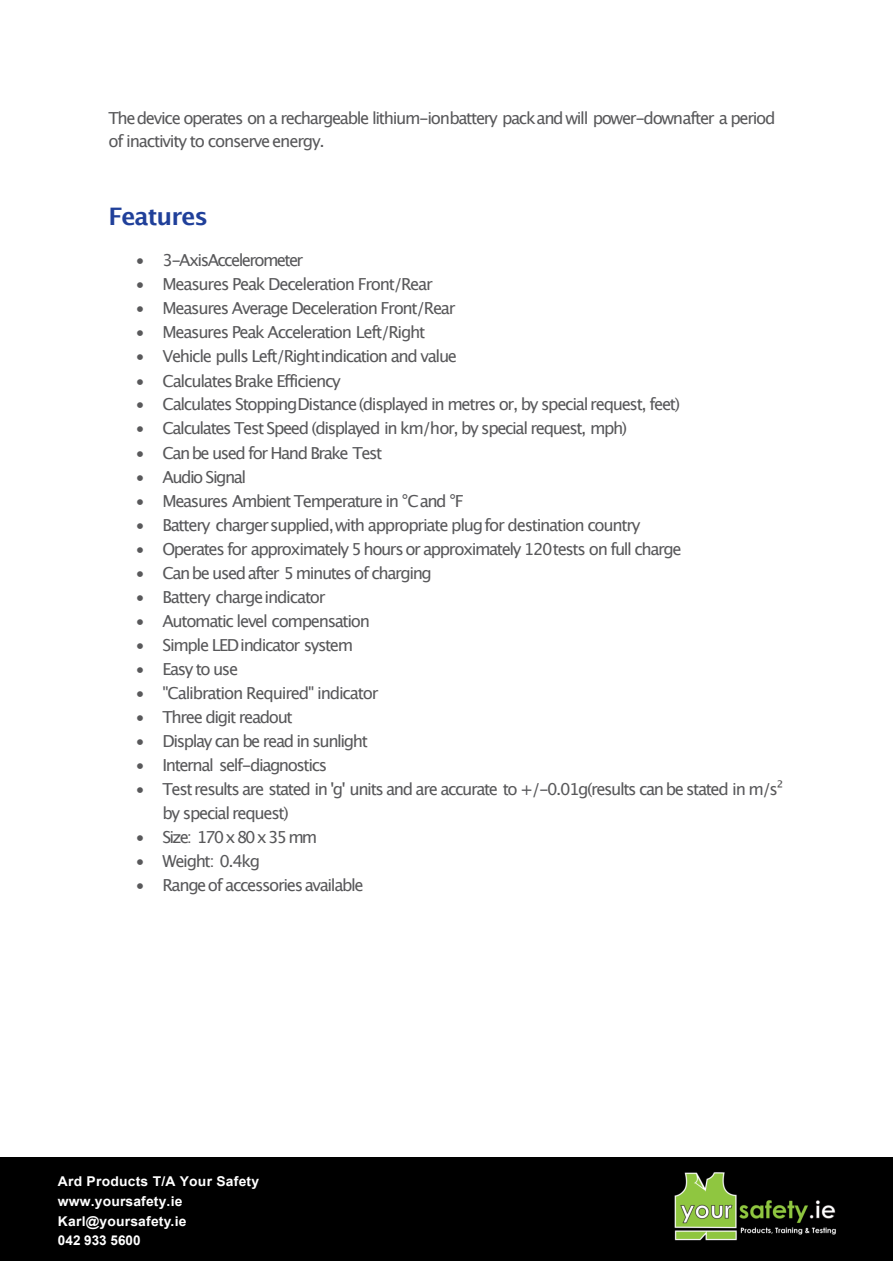
<style>
.page{position:relative;width:894px;height:1264px;background:#fff}
.page>*{position:absolute;margin:0;border:0;box-sizing:border-box;transform-origin:0 0}
.t1{font:700 24.15px "Lucida Grande";letter-spacing:-.04em;color:#20409a}
.t2{font:16.5px/23.1px "Lucida Grande";letter-spacing:-.08em;color:#58585a}
.t3{font:16.5px "Lucida Grande";letter-spacing:-.1em;color:#58585a}
.t4{font:16.5px "Lucida Grande";letter-spacing:-.12em;color:#58585a}
.t5{font:700 13.5px/19.6px "Arial";letter-spacing:.015em;color:#fff}
</style>
<div class="page">
<div style="left:0;top:1157px;width:892px;height:104px;background:#000"></div>
<img style="left:674px;top:1172px;width:162px;height:69px">
<p class="t2" style="left:108px;top:108px;width:668px">Thedevice operates on a rechargeable lithium-ionbattery packand will power-downafter a period of inactivity to conserve energy.</p>
<h1 class="t1" style="left:108px;top:206px;width:101px">Features</h1>
<p class="t3" style="left:135px;top:253px;width:169px">• 3-AxisAccelerometer</p>
<p class="t2" style="left:135px;top:274px;width:299px">• Measures Peak Deceleration Front/Rear</p>
<p class="t2" style="left:135px;top:298px;width:321px">• Measures Average Deceleration Front/Rear</p>
<p class="t2" style="left:135px;top:322px;width:291px">• Measures Peak Acceleration Left/Right</p>
<p class="t2" style="left:135px;top:346px;width:323px">• Vehicle pulls Left/Rightindication and value</p>
<p class="t2" style="left:135px;top:370px;width:207px">• Calculates Brake Efficiency</p>
<p class="t2" style="left:135px;top:394px;width:546px">• Calculates StoppingDistance (displayed in metres or, by special request, feet)</p>
<p class="t2" style="left:135px;top:418px;width:493px">• Calculates Test Speed (displayed in km/hor, by special request, mph)</p>
<p class="t2" style="left:135px;top:442px;width:248px">• Can be used for Hand Brake Test</p>
<p class="t2" style="left:135px;top:466px;width:112px">• Audio Signal</p>
<p class="t2" style="left:135px;top:490px;width:330px">• Measures Ambient Temperature in °Cand °F</p>
<p class="t2" style="left:135px;top:514px;width:506px">• Battery charger supplied,with appropriate plugfor destination country</p>
<p class="t2" style="left:135px;top:538px;width:547px">• Operates for approximately 5 hours or approximately 120tests on full charge</p>
<p class="t2" style="left:135px;top:562px;width:298px">• Canbe used after 5 minutes of charging</p>
<p class="t2" style="left:135px;top:587px;width:192px">• Battery chargeindicator</p>
<p class="t2" style="left:135px;top:610px;width:236px">• Automatic level compensation</p>
<p class="t2" style="left:135px;top:634px;width:219px">• Simple LEDindicator system</p>
<p class="t2" style="left:135px;top:659px;width:104px">• Easy to use</p>
<p class="t2" style="left:135px;top:683px;width:244px">• "Calibration Required" indicator</p>
<p class="t2" style="left:135px;top:707px;width:159px">• Three digit readout</p>
<p class="t2" style="left:135px;top:731px;width:234px">• Display can be read in sunlight</p>
<p class="t2" style="left:135px;top:755px;width:193px">• Internal self-diagnostics</p>
<p class="t2" style="left:162px;top:779px;width:622px;text-indent:-27px">• Test results are stated in 'g' units and are accurate to +/-0.01g(results can be stated in m/s² by special request)</p>
<p class="t4" style="left:135px;top:829px;width:183px">• Size: 170 x 80 x 35 mm</p>
<p class="t2" style="left:135px;top:850px;width:126px">• Weight: 0.4kg</p>
<p class="t2" style="left:135px;top:874px;width:230px">• Range of accessories available</p>
<p class="t5" style="left:58px;top:1173px;width:203px">Ard Products T/A Your Safety www.yoursafety.ie<br>Karl@yoursafety.ie<br>042 933 5600</p>
</div>
